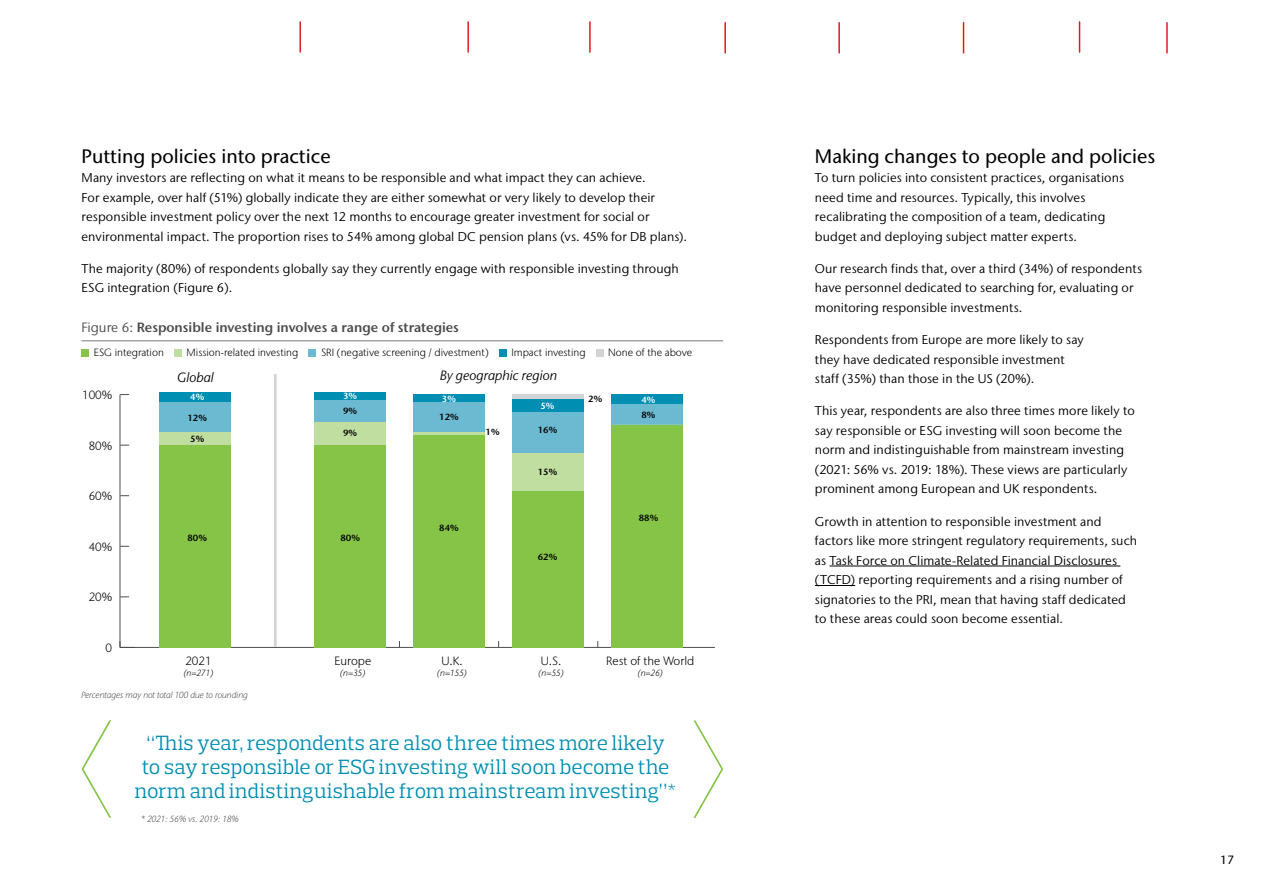
<style>
.page{position:relative;width:1263px;height:893px;background:#fff}
.page>*{position:absolute;margin:0;border:0;box-sizing:border-box;transform-origin:0 0}
.t1{font:21px/24px "Prelo Slab";color:#008eb3;text-align:center}
.t2{font:500 19.5px "Stone Sans IIITC Pro";color:#000}
.t3{font:600 13.5px "Stone Sans IIITC Pro";color:#4d4d4f}
.t4{font:italic 13.5px "Stone Sans IIITC Pro";color:#000}
.t5{font:12.75px/19.5px "Stone Sans IIITC Pro";letter-spacing:.01em;color:#000}
.t6{font:300 12px "Stone Sans IIITC Pro";color:#000}
.t7{font:500 12px "Stone Sans IIITC Pro";color:#000}
.t8{font:300 10.5px "Stone Sans IIITC Pro";color:#000}
.t9{font:italic 300 9px "Stone Sans IIITC Pro";color:#4d4d4f}
.t10{font:600 9px "Stone Sans IIITC Pro";color:#000}
.t11{font:italic 300 9px "Stone Sans IIITC Pro";color:#000}
.t12{font:600 9px "Stone Sans IIITC Pro";color:#fff}
.s1{font-weight:400}
</style>
<div class="page">
<hr style="left:299px;top:22px;width:2px;height:30px;background:#e11b22">
<hr style="left:467px;top:22px;width:2px;height:30px;background:#e11b22">
<hr style="left:1079px;top:22px;width:1px;height:30px;background:#e11b22">
<hr style="left:589px;top:22px;width:2px;height:30px;background:#e11b22">
<hr style="left:963px;top:23px;width:1px;height:30px;background:#e11b22">
<hr style="left:1166px;top:23px;width:2px;height:30px;background:#e11b22">
<hr style="left:838px;top:23px;width:2px;height:30px;background:#e11b22">
<hr style="left:724px;top:23px;width:2px;height:30px;background:#e11b22">
<hr style="left:120px;top:647px;width:595px;height:1px;background:#4d4d4f">
<hr style="left:120px;top:395px;width:1px;height:252px;background:#4d4d4f">
<svg style="left:120px;top:641px;width:15px;height:6px"></svg>
<div style="left:512px;top:395px;width:72px;height:5px;background:#d1d3d4"></div>
<div style="left:159px;top:392px;width:72px;height:10px;background:#008eb3"></div>
<div style="left:314px;top:392px;width:72px;height:8px;background:#008eb3"></div>
<div style="left:413px;top:395px;width:72px;height:7px;background:#008eb3"></div>
<div style="left:512px;top:400px;width:72px;height:12px;background:#008eb3"></div>
<div style="left:612px;top:395px;width:71px;height:10px;background:#008eb3"></div>
<div style="left:159px;top:402px;width:72px;height:30px;background:#6cbad2"></div>
<div style="left:314px;top:400px;width:72px;height:22px;background:#6cbad2"></div>
<div style="left:413px;top:402px;width:72px;height:30px;background:#6cbad2"></div>
<div style="left:512px;top:412px;width:72px;height:41px;background:#6cbad2"></div>
<div style="left:612px;top:405px;width:71px;height:20px;background:#6cbad2"></div>
<div style="left:159px;top:432px;width:72px;height:13px;background:#c0de9f"></div>
<div style="left:314px;top:422px;width:72px;height:23px;background:#c0de9f"></div>
<hr style="left:413px;top:432px;width:72px;height:3px;background:#c0de9f">
<div style="left:512px;top:453px;width:72px;height:38px;background:#c0de9f"></div>
<div style="left:159px;top:445px;width:72px;height:202px;background:#85c446"></div>
<div style="left:314px;top:445px;width:72px;height:202px;background:#85c446"></div>
<div style="left:413px;top:435px;width:72px;height:212px;background:#85c446"></div>
<div style="left:512px;top:491px;width:72px;height:156px;background:#85c446"></div>
<div style="left:612px;top:425px;width:71px;height:222px;background:#85c446"></div>
<hr style="left:274px;top:374px;width:3px;height:273px;background:#d1d3d4">
<hr style="left:82px;top:340px;width:641px;height:1px;background:#77787b">
<div style="left:82px;top:349px;width:7px;height:7px;background:#85c446"></div>
<div style="left:174px;top:349px;width:8px;height:7px;background:#c0de9f"></div>
<div style="left:309px;top:349px;width:7px;height:7px;background:#6cbad2"></div>
<div style="left:499px;top:349px;width:7px;height:7px;background:#008eb3"></div>
<div style="left:596px;top:349px;width:7px;height:7px;background:#d1d3d4"></div>
<hr style="left:829px;top:566px;width:291px;height:1px;background:#000">
<hr style="left:815px;top:585px;width:40px;height:1px;background:#000">
<svg style="left:693px;top:720px;width:30px;height:98px"></svg>
<svg style="left:82px;top:720px;width:29px;height:98px"></svg>
<h2 class="t2" style="left:82px;top:144px;width:251px">Putting policies into practice</h2>
<p class="t5" style="left:82px;top:168px;width:607px">Many investors are reflecting on what it means to be responsible and what impact they can achieve.<br>For example, over half (51%) globally indicate they are either somewhat or very likely to develop their responsible investment policy over the next 12 months to encourage greater investment for social or environmental impact. The proportion rises to 54% among global DC pension plans (vs. 45% for DB plans).</p>
<p class="t5" style="left:82px;top:259px;width:599px">The majority (80%) of respondents globally say they currently engage with responsible investing through<br>ESG integration (Figure 6).</p>
<p class="t3" style="left:82px;top:318px;width:379px"><span class="s1">Figure 6:</span> Responsible investing involves a range of strategies</p>
<p class="t8" style="left:94px;top:346px;width:72px">ESG integration</p>
<p class="t8" style="left:187px;top:346px;width:113px">Mission-related investing</p>
<p class="t8" style="left:321px;top:346px;width:169px">SRI (negative screening / divestment)</p>
<p class="t8" style="left:511px;top:346px;width:76px">Impact investing</p>
<p class="t8" style="left:608px;top:346px;width:85px">None of the above</p>
<p class="t6" style="left:82px;top:387px;width:32px">100%</p>
<p class="t6" style="left:89px;top:438px;width:25px">80%</p>
<p class="t6" style="left:89px;top:488px;width:25px">60%</p>
<p class="t6" style="left:89px;top:539px;width:25px">40%</p>
<p class="t6" style="left:89px;top:590px;width:25px">20%</p>
<p class="t6" style="left:106px;top:640px;width:8px">0</p>
<p class="t4" style="left:177px;top:369px;width:38px">Global</p>
<p class="t4" style="left:440px;top:367px;width:118px">By geographic region</p>
<p class="t12" style="left:190px;top:391px;width:16px">4%</p>
<p class="t10" style="left:187px;top:412px;width:21px">12%</p>
<p class="t12" style="left:343px;top:390px;width:16px">3%</p>
<p class="t10" style="left:343px;top:405px;width:16px">9%</p>
<p class="t12" style="left:442px;top:393px;width:16px">3%</p>
<p class="t10" style="left:439px;top:411px;width:21px">12%</p>
<p class="t12" style="left:540px;top:401px;width:16px">5%</p>
<p class="t10" style="left:190px;top:433px;width:16px">5%</p>
<p class="t10" style="left:343px;top:427px;width:16px">9%</p>
<p class="t10" style="left:486px;top:426px;width:16px">1%</p>
<p class="t10" style="left:538px;top:424px;width:21px">16%</p>
<p class="t10" style="left:538px;top:466px;width:21px">15%</p>
<p class="t10" style="left:439px;top:522px;width:21px">84%</p>
<p class="t10" style="left:187px;top:532px;width:21px">80%</p>
<p class="t10" style="left:340px;top:532px;width:21px">80%</p>
<p class="t10" style="left:538px;top:551px;width:21px">62%</p>
<p class="t6" style="left:185px;top:654px;width:28px">2021</p>
<p class="t11" style="left:183px;top:667px;width:32px">(n=271)</p>
<p class="t6" style="left:334px;top:654px;width:38px">Europe</p>
<p class="t11" style="left:340px;top:667px;width:27px">(n=35)</p>
<p class="t6" style="left:441px;top:654px;width:23px">U.K.</p>
<p class="t11" style="left:437px;top:667px;width:32px">(n=155)</p>
<p class="t6" style="left:541px;top:654px;width:22px">U.S.</p>
<p class="t11" style="left:538px;top:667px;width:27px">(n=55)</p>
<p class="t9" style="left:81px;top:689px;width:168px">Percentages may not total 100 due to rounding</p>
<p class="t10" style="left:588px;top:393px;width:16px">2%</p>
<p class="t12" style="left:641px;top:394px;width:16px">4%</p>
<p class="t10" style="left:641px;top:409px;width:16px">8%</p>
<p class="t10" style="left:639px;top:512px;width:21px">88%</p>
<p class="t6" style="left:606px;top:654px;width:90px">Rest of the World</p>
<p class="t11" style="left:637px;top:667px;width:27px">(n=26)</p>
<h1 class="t1" style="left:135px;top:731px;width:543px">“This year, respondents are also three times more likely to say responsible or ESG investing will soon become the norm and indistinguishable from mainstream investing”*</h1>
<p class="t9" style="left:141px;top:814px;width:100px">* 2021: 56% vs. 2019: 18%</p>
<h2 class="t2" style="left:815px;top:144px;width:342px">Making changes to people and policies</h2>
<p class="t5" style="left:815px;top:168px;width:311px">To turn policies into consistent practices, organisations need time and resources. Typically, this involves recalibrating the composition of a team, dedicating budget and deploying subject matter experts.</p>
<p class="t5" style="left:815px;top:259px;width:329px">Our research finds that, over a third (34%) of respondents have personnel dedicated to searching for, evaluating or monitoring responsible investments.</p>
<p class="t5" style="left:815px;top:330px;width:270px">Respondents from Europe are more likely to say they have dedicated responsible investment staff (35%) than those in the US (20%).</p>
<p class="t5" style="left:815px;top:401px;width:321px">This year, respondents are also three times more likely to say responsible or ESG investing will soon become the norm and indistinguishable from mainstream investing (2021: 56% vs. 2019: 18%). These views are particularly prominent among European and UK respondents.</p>
<p class="t5" style="left:815px;top:511px;width:324px">Growth in attention to responsible investment and factors like more stringent regulatory requirements, such as Task Force on Climate-Related Financial Disclosures (TCFD) reporting requirements and a rising number of signatories to the PRI, mean that having staff dedicated to these areas could soon become essential.</p>
<p class="t7" style="left:1220px;top:852px;width:15px">17</p>
</div>
